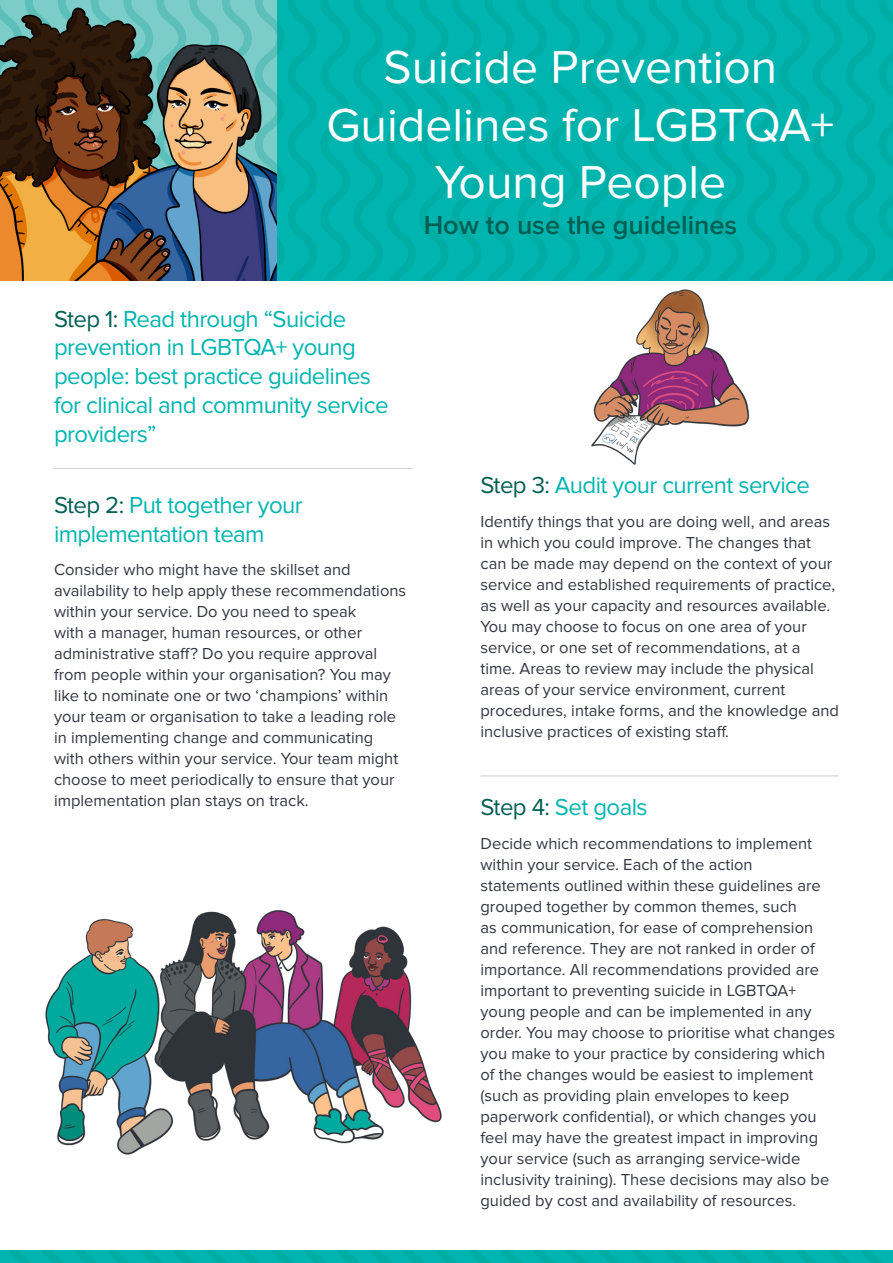
<style>
.page{position:relative;width:893px;height:1263px;background:#fff}
.page>*{position:absolute;margin:0;border:0;box-sizing:border-box;transform-origin:0 0}
.t1{font:48px/57.6px "Proxima Nova";color:#fff;text-align:center}
.t2{font:600 27px "Proxima Nova";color:#005f53}
.t3{font:24px/28.8px "Proxima Nova";letter-spacing:-.025em;color:#00b5af}
.t4{font:16.5px/21px "Proxima Nova";color:#343741}
.s1{color:#005f53}
</style>
<div class="page">
<svg style="left:277px;top:0;width:616px;height:280px;background:#00b2ac"></svg>
<hr style="left:54px;top:468px;width:358px;height:1px;background:#cfcfd0">
<img style="left:45px;top:910px;width:397px;height:245px">
<img style="left:0;top:0;width:277px;height:280px">
<div style="left:0;top:1250px;width:893px;height:13px;background:#00b5af"></div>
<hr style="left:480px;top:775px;width:359px;height:1px;background:#cfcfd0">
<img style="left:553px;top:207px;width:233px;height:258px">
<h1 class="t1" style="left:326px;top:39px;width:510px">Suicide Prevention<br>Guidelines for LGBTQA+<br>Young People</h1>
<h2 class="t2" style="left:424px;top:210px;width:315px">How to use the guidelines</h2>
<h3 class="t3" style="left:54px;top:304px;width:336px"><span class="s1">Step 1:</span> Read through “Suicide prevention in LGBTQA+ young people: best practice guidelines for clinical and community service providers”</h3>
<h3 class="t3" style="left:54px;top:491px;width:250px"><span class="s1">Step 2:</span> Put together your implementation team</h3>
<p class="t4" style="left:54px;top:560px;width:354px">Consider who might have the skillset and availability to help apply these recommendations within your service. Do you need to speak<br>with a manager, human resources, or other administrative staff? Do you require approval from people within your organisation? You may like to nominate one or two ‘champions’ within your team or organisation to take a leading role in implementing change and communicating with others within your service. Your team might choose to meet periodically to ensure that your implementation plan stays on track.</p>
<h3 class="t3" style="left:480px;top:471px;width:331px"><span class="s1">Step 3:</span> Audit your current service</h3>
<p class="t4" style="left:480px;top:511px;width:360px">Identify things that you are doing well, and areas in which you could improve. The changes that can be made may depend on the context of your service and established requirements of practice, as well as your capacity and resources available.<br>You may choose to focus on one area of your service, or one set of recommendations, at a time. Areas to review may include the physical areas of your service environment, current procedures, intake forms, and the knowledge and inclusive practices of existing staff.</p>
<h3 class="t3" style="left:480px;top:793px;width:169px"><span class="s1">Step 4:</span> Set goals</h3>
<p class="t4" style="left:480px;top:833px;width:356px">Decide which recommendations to implement within your service. Each of the action statements outlined within these guidelines are grouped together by common themes, such<br>as communication, for ease of comprehension and reference. They are not ranked in order of importance. All recommendations provided are important to preventing suicide in LGBTQA+ young people and can be implemented in any order. You may choose to prioritise what changes you make to your practice by considering which of the changes would be easiest to implement (such as providing plain envelopes to keep paperwork confidential), or which changes you feel may have the greatest impact in improving your service (such as arranging service-wide inclusivity training). These decisions may also be guided by cost and availability of resources.</p>
</div>
